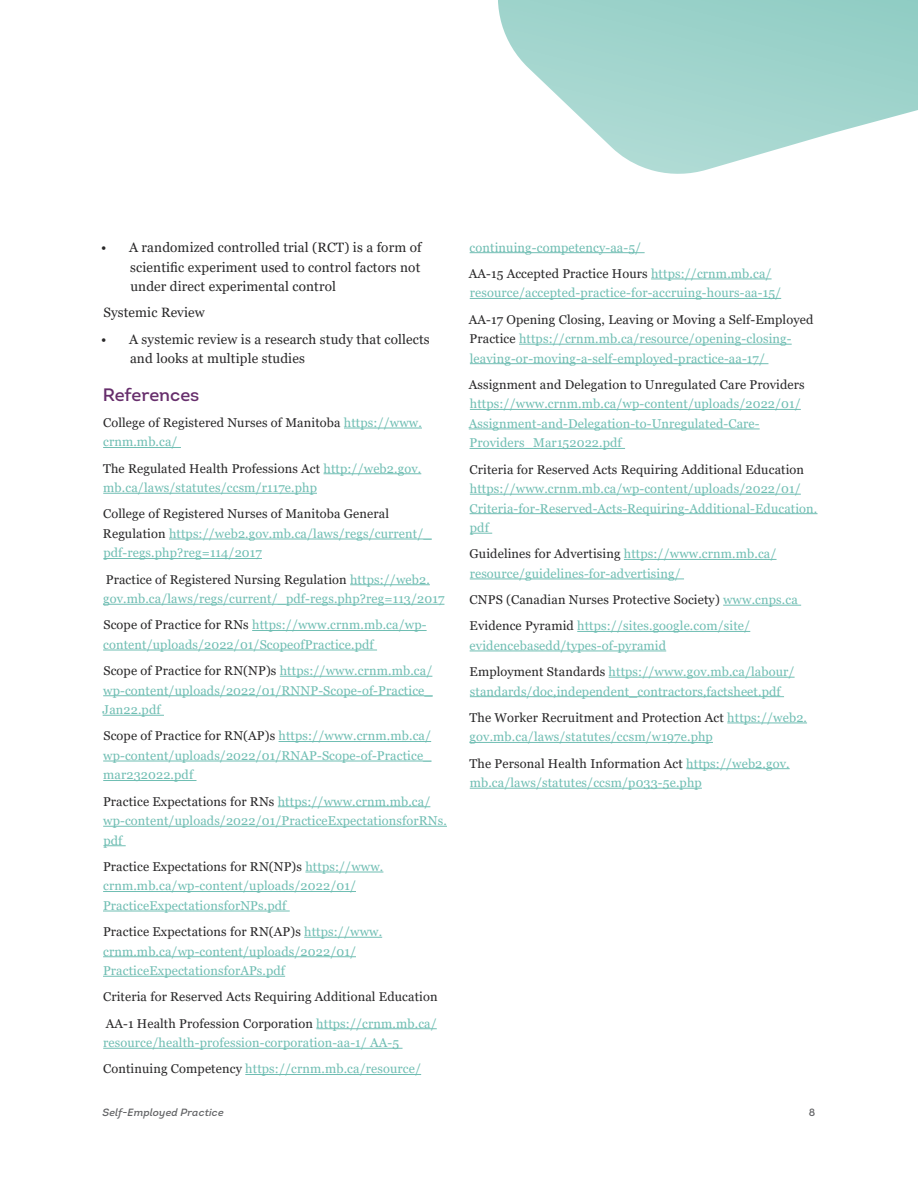
<style>
.page{position:relative;width:918px;height:1188px;background:#fff}
.page>*{position:absolute;margin:0;border:0;box-sizing:border-box;transform-origin:0 0}
.t1{font:18px "Intro";color:#672e6c}
.t2{font:13.5px/19.5px "Georgia";letter-spacing:.01em;color:#292829;text-align:justify}
.t3{font:12.75px/19.5px "Georgia";letter-spacing:.01em;color:#70beb3}
.t4{font:12.75px/26.2px "Georgia";letter-spacing:.01em;color:#292829}
.t5{font:italic 10.5px "Intro";letter-spacing:.01em;color:#636466}
.t6{font:10.5px "Intro";color:#636466}
.s1{color:#70beb3}
.s2{color:#292829}
</style>
<div class="page">
<svg style="left:498px;top:0;width:420px;height:174px;fill:#a3d5ce"></svg>
<hr style="left:344px;top:428px;width:78px;height:1px;background:#70beb3">
<hr style="left:103px;top:447px;width:78px;height:1px;background:#70beb3">
<hr style="left:324px;top:473px;width:97px;height:1px;background:#70beb3">
<hr style="left:103px;top:493px;width:214px;height:1px;background:#70beb3">
<hr style="left:169px;top:539px;width:263px;height:1px;background:#70beb3">
<hr style="left:103px;top:558px;width:159px;height:1px;background:#70beb3">
<hr style="left:350px;top:584px;width:80px;height:1px;background:#70beb3">
<hr style="left:103px;top:604px;width:341px;height:1px;background:#70beb3">
<hr style="left:252px;top:630px;width:175px;height:1px;background:#70beb3">
<hr style="left:103px;top:650px;width:274px;height:1px;background:#70beb3">
<hr style="left:280px;top:676px;width:152px;height:1px;background:#70beb3">
<hr style="left:103px;top:695px;width:330px;height:1px;background:#70beb3">
<hr style="left:103px;top:715px;width:61px;height:1px;background:#70beb3">
<hr style="left:279px;top:741px;width:152px;height:1px;background:#70beb3">
<hr style="left:103px;top:761px;width:329px;height:1px;background:#70beb3">
<hr style="left:103px;top:780px;width:94px;height:1px;background:#70beb3">
<hr style="left:278px;top:806px;width:152px;height:1px;background:#70beb3">
<hr style="left:103px;top:826px;width:344px;height:1px;background:#70beb3">
<svg style="left:103px;top:845px;width:23px;height:1px"></svg>
<hr style="left:305px;top:872px;width:78px;height:1px;background:#70beb3">
<hr style="left:103px;top:891px;width:253px;height:1px;background:#70beb3">
<hr style="left:103px;top:911px;width:187px;height:1px;background:#70beb3">
<hr style="left:304px;top:937px;width:78px;height:1px;background:#70beb3">
<hr style="left:103px;top:956px;width:253px;height:1px;background:#70beb3">
<hr style="left:103px;top:976px;width:182px;height:1px;background:#70beb3">
<hr style="left:316px;top:1028px;width:121px;height:1px;background:#70beb3">
<hr style="left:103px;top:1048px;width:300px;height:1px;background:#70beb3">
<hr style="left:245px;top:1074px;width:176px;height:1px;background:#70beb3">
<hr style="left:470px;top:252px;width:175px;height:1px;background:#70beb3">
<hr style="left:651px;top:279px;width:121px;height:1px;background:#70beb3">
<hr style="left:470px;top:298px;width:311px;height:1px;background:#70beb3">
<hr style="left:519px;top:344px;width:273px;height:1px;background:#70beb3">
<hr style="left:470px;top:363px;width:298px;height:1px;background:#70beb3">
<hr style="left:470px;top:409px;width:331px;height:1px;background:#70beb3">
<hr style="left:469px;top:429px;width:291px;height:1px;background:#70beb3">
<hr style="left:470px;top:448px;width:155px;height:1px;background:#70beb3">
<hr style="left:470px;top:494px;width:331px;height:1px;background:#70beb3">
<hr style="left:470px;top:513px;width:348px;height:1px;background:#70beb3">
<svg style="left:470px;top:533px;width:22px;height:1px"></svg>
<hr style="left:624px;top:559px;width:153px;height:1px;background:#70beb3">
<hr style="left:470px;top:579px;width:214px;height:1px;background:#70beb3">
<hr style="left:723px;top:605px;width:78px;height:1px;background:#70beb3">
<hr style="left:577px;top:631px;width:173px;height:1px;background:#70beb3">
<hr style="left:470px;top:651px;width:196px;height:1px;background:#70beb3">
<hr style="left:609px;top:677px;width:186px;height:1px;background:#70beb3">
<hr style="left:470px;top:696px;width:314px;height:1px;background:#70beb3">
<hr style="left:727px;top:723px;width:80px;height:1px;background:#70beb3">
<hr style="left:470px;top:742px;width:243px;height:1px;background:#70beb3">
<hr style="left:686px;top:768px;width:104px;height:1px;background:#70beb3">
<hr style="left:470px;top:788px;width:232px;height:1px;background:#70beb3">
<p class="t2" style="left:130px;top:238px;width:293px;text-indent:-29px">• A randomized controlled trial (RCT) is a form of scientific experiment used to control factors not under direct experimental control</p>
<p class="t2" style="left:103px;top:303px;width:103px">Systemic Review</p>
<p class="t2" style="left:130px;top:329px;width:301px;text-indent:-29px">• A systemic review is a research study that collects and looks at multiple studies</p>
<h1 class="t1" style="left:103px;top:383px;width:98px">References</h1>
<p class="t4" style="left:103px;top:413px;width:320px;line-height:19.5px">College of Registered Nurses of Manitoba <span class="s1">https://www. crnm.mb.ca/</span></p>
<p class="t3" style="left:103px;top:459px;width:320px"><span class="s2">The Regulated Health Professions Act</span> http://web2.gov. mb.ca/laws/statutes/ccsm/r117e.php</p>
<p class="t3" style="left:103px;top:505px;width:330px"><span class="s2">College of Registered Nurses of Manitoba General<br>Regulation</span> https://web2.gov.mb.ca/laws/regs/current/_ pdf-regs.php?reg=114/2017</p>
<p class="t3" style="left:103px;top:570px;width:343px"><span class="s2">Practice of Registered Nursing Regulation</span> https://web2. gov.mb.ca/laws/regs/current/_pdf-regs.php?reg=113/2017</p>
<p class="t3" style="left:103px;top:615px;width:325px"><span class="s2">Scope of Practice for RNs</span> https://www.crnm.mb.ca/wp&shy;content/uploads/2022/01/ScopeofPractice.pdf</p>
<p class="t3" style="left:103px;top:661px;width:332px;text-align:justify"><span class="s2">Scope of Practice for RN(NP)s</span> https://www.crnm.mb.ca/ wp-content/uploads/2022/01/RNNP-Scope-of-Practice_ Jan22.pdf</p>
<p class="t3" style="left:103px;top:726px;width:330px;text-align:justify"><span class="s2">Scope of Practice for RN(AP)s</span> https://www.crnm.mb.ca/ wp-content/uploads/2022/01/RNAP-Scope-of-Practice_ mar232022.pdf</p>
<p class="t3" style="left:103px;top:792px;width:345px"><span class="s2">Practice Expectations for RNs</span> https://www.crnm.mb.ca/ wp-content/uploads/2022/01/PracticeExpectationsforRNs. pdf</p>
<p class="t3" style="left:103px;top:857px;width:282px"><span class="s2">Practice Expectations for RN(NP)s</span> https://www. crnm.mb.ca/wp-content/uploads/2022/01/<br>PracticeExpectationsforNPs.pdf</p>
<p class="t3" style="left:103px;top:922px;width:281px"><span class="s2">Practice Expectations for RN(AP)s</span> https://www. crnm.mb.ca/wp-content/uploads/2022/01/<br>PracticeExpectationsforAPs.pdf</p>
<p class="t4" style="left:103px;top:984px;width:336px">Criteria for Reserved Acts Requiring Additional Education<br>AA-1 Health Profession Corporation <span class="s1">https://crnm.mb.ca/</span></p>
<p class="t3" style="left:103px;top:1030px;width:320px;line-height:26.2px">resource/health-profession-corporation-aa-1/ AA-5<br><span class="s2">Continuing Competency</span> https://crnm.mb.ca/resource/</p>
<p class="t3" style="left:469px;top:234px;width:304px;line-height:26.2px">continuing-competency-aa-5/<br><span class="s2">AA-15 Accepted Practice Hours</span> https://crnm.mb.ca/</p>
<p class="t3" style="left:470px;top:283px;width:313px">resource/accepted-practice-for-accruing-hours-aa-15/</p>
<p class="t3" style="left:469px;top:310px;width:346px"><span class="s2">AA-17 Opening Closing, Leaving or Moving a Self-Employed<br>Practice</span> https://crnm.mb.ca/resource/opening-closing&shy;leaving-or-moving-a-self-employed-practice-aa-17/</p>
<p class="t4" style="left:469px;top:372px;width:337px">Assignment and Delegation to Unregulated Care Providers</p>
<p class="t3" style="left:469px;top:394px;width:334px">https://www.crnm.mb.ca/wp-content/uploads/2022/01/<br>Assignment-and-Delegation-to-Unregulated-Care-<br>Providers_Mar152022.pdf</p>
<p class="t4" style="left:470px;top:456px;width:336px">Criteria for Reserved Acts Requiring Additional Education</p>
<p class="t3" style="left:470px;top:479px;width:349px">https://www.crnm.mb.ca/wp-content/uploads/2022/01/<br>Criteria-for-Reserved-Acts-Requiring-Additional-Education. pdf</p>
<p class="t3" style="left:470px;top:544px;width:308px"><span class="s2">Guidelines for Advertising</span> https://www.crnm.mb.ca/ resource/guidelines-for-advertising/</p>
<p class="t4" style="left:470px;top:587px;width:330px">CNPS (Canadian Nurses Protective Society) <span class="s1">www.cnps.ca<br></span>Evidence Pyramid <span class="s1">https://sites.google.com/site/</span></p>
<p class="t3" style="left:470px;top:633px;width:327px;line-height:26.2px">evidencebasedd/types-of-pyramid<br><span class="s2">Employment Standards</span> https://www.gov.mb.ca/labour/</p>
<p class="t3" style="left:470px;top:678px;width:339px;line-height:26.2px">standards/doc,independent_contractors,factsheet.pdf<br><span class="s2">The Worker Recruitment and Protection Act</span> https://web2.</p>
<p class="t3" style="left:470px;top:724px;width:322px;line-height:26.2px">gov.mb.ca/laws/statutes/ccsm/w197e.php<br><span class="s2">The Personal Health Information Act</span> https://web2.gov.</p>
<p class="t3" style="left:470px;top:773px;width:234px">mb.ca/laws/statutes/ccsm/p033-5e.php</p>
<p class="t5" style="left:103px;top:1106px;width:123px">Self-Employed Practice</p>
<p class="t6" style="left:809px;top:1106px;width:8px">8</p>
</div>
